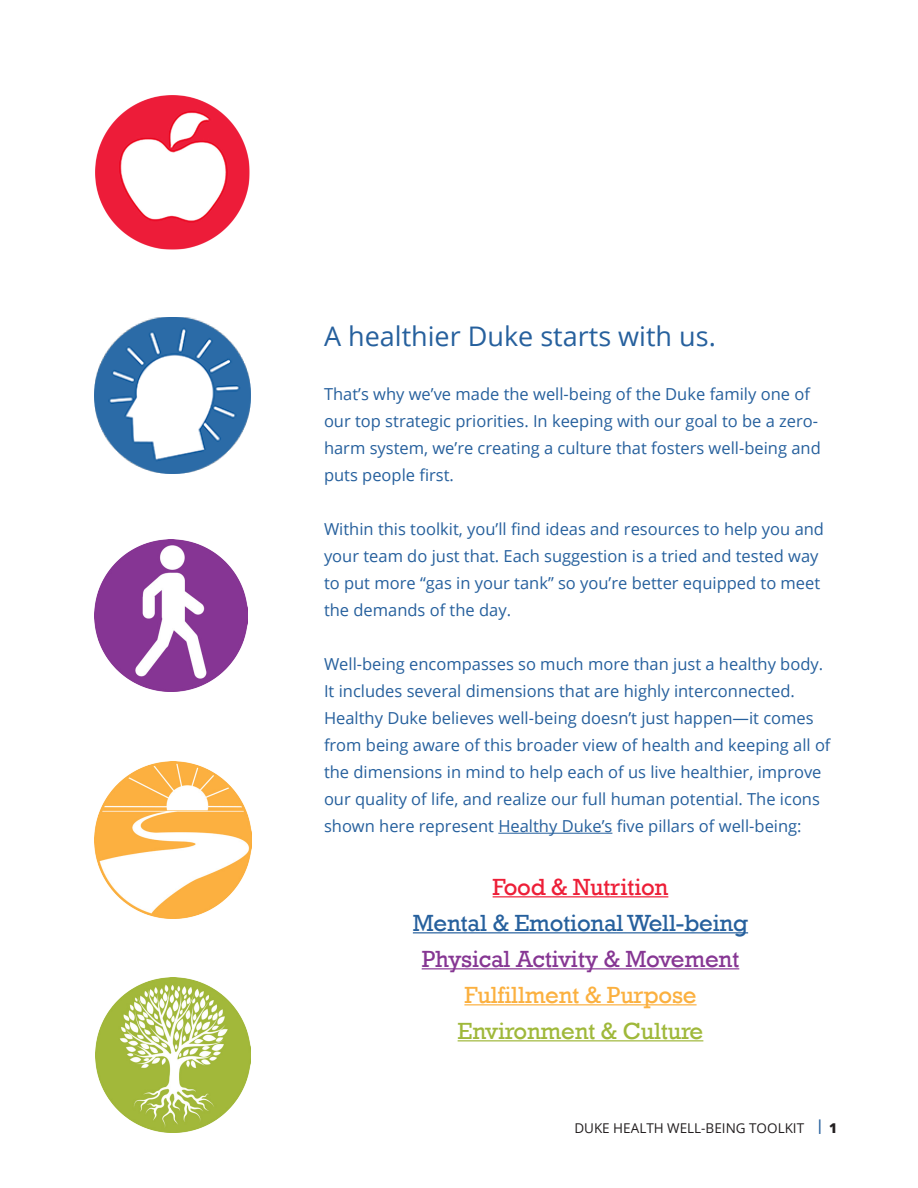
<style>
.page{position:relative;width:918px;height:1188px;background:#fff}
.page>*{position:absolute;margin:0;border:0;box-sizing:border-box;transform-origin:0 0}
.t1{font:30px "Arial";color:#26609d;scale:.75 1}
.t2{font:27px "Open Sans";color:#26609d}
.t3{font:24px "Rockwell";letter-spacing:-.01em;color:#26609d}
.t4{font:24px "Rockwell";letter-spacing:-.01em;color:#863693}
.t5{font:24px "Rockwell";letter-spacing:-.01em;color:#fbb03f}
.t6{font:24px "Rockwell";letter-spacing:-.01em;color:#9fb83a}
.t7{font:24px "Rockwell";letter-spacing:-.01em;color:#ed1e37}
.t8{font:16.5px/27px "Open Sans";color:#26609d}
.t9{font:13.5px "Open Sans";color:#231f20}
.t10{font:800 13.5px "Open Sans";color:#231f20}
</style>
<div class="page">
<hr style="left:498px;top:833px;width:114px;height:1px;background:#26609d">
<hr style="left:493px;top:896px;width:175px;height:1px;background:#ed1e37">
<hr style="left:413px;top:932px;width:335px;height:1px;background:#26609d">
<hr style="left:422px;top:968px;width:317px;height:1px;background:#863693">
<hr style="left:464px;top:1004px;width:233px;height:1px;background:#fbb03f">
<hr style="left:458px;top:1040px;width:245px;height:1px;background:#9fb83a">
<img style="left:94px;top:317px;width:157px;height:157px">
<img style="left:94px;top:539px;width:153px;height:153px">
<img style="left:94px;top:761px;width:157px;height:157px">
<img style="left:96px;top:977px;width:155px;height:155px">
<img style="left:95px;top:95px;width:155px;height:155px">
<p class="t2" style="left:324px;top:318px;width:393px">A healthier Duke starts with us.</p>
<p class="t8" style="left:324px;top:380px;width:498px">That’s why we’ve made the well-being of the Duke family one of our top strategic priorities. In keeping with our goal to be a zero&shy;harm system, we’re creating a culture that fosters well-being and puts people first.</p>
<p class="t8" style="left:324px;top:515px;width:502px">Within this toolkit, you’ll find ideas and resources to help you and your team do just that. Each suggestion is a tried and tested way to put more “gas in your tank” so you’re better equipped to meet the demands of the day.</p>
<p class="t8" style="left:324px;top:650px;width:508px">Well-being encompasses so much more than just a healthy body.<br>It includes several dimensions that are highly interconnected.<br>Healthy Duke believes well-being doesn’t just happen—it comes from being aware of this broader view of health and keeping all of the dimensions in mind to help each of us live healthier, improve our quality of life, and realize our full human potential. The icons shown here represent Healthy Duke’s five pillars of well-being:</p>
<p class="t7" style="left:493px;top:873px;width:177px">Food &amp; Nutrition</p>
<p class="t3" style="left:413px;top:909px;width:337px">Mental &amp; Emotional Well-being</p>
<p class="t4" style="left:422px;top:945px;width:319px">Physical Activity &amp; Movement</p>
<p class="t5" style="left:464px;top:981px;width:234px">Fulfillment &amp; Purpose</p>
<p class="t6" style="left:458px;top:1017px;width:247px">Environment &amp; Culture</p>
<p class="t9" style="left:574px;top:1119px;width:231px">DUKE HEALTH WELL-BEING TOOLKIT</p>
<p class="t1" style="left:818px;top:1110px;width:6px">ˡ</p>
<p class="t10" style="left:829px;top:1118px;width:9px">1</p>
</div>
